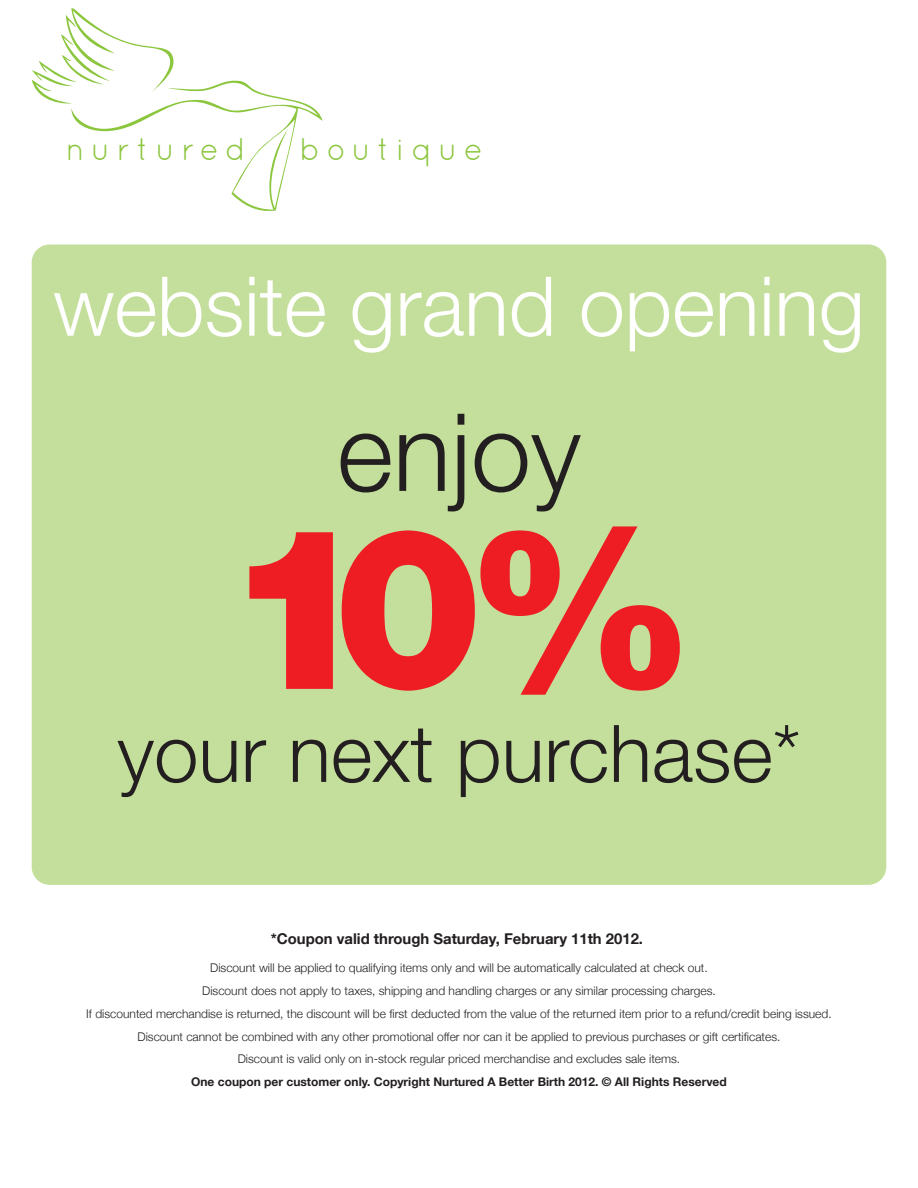
<style>
.page{position:relative;width:918px;height:1188px;background:#fff}
.page>*{position:absolute;margin:0;border:0;box-sizing:border-box;transform-origin:0 0}
.t1{font:900 225px "Helvetica Neue LT Com";color:#ee1d23}
.t2{font:300 108px "Helvetica Neue LT Com";color:#231f20}
.t3{font:300 82.5px "Helvetica Neue";color:#fff}
.t4{font:300 79.5px "Helvetica Neue LT Com";color:#231f20}
.t5{font:31.35px "Quicksand";letter-spacing:.2em;color:#8bc63e}
.t6{font:700 14.85px "Helvetica Neue LT Com";color:#231f20}
.t7{font:300 12px/22.8px "Helvetica Neue";color:#231f20;text-align:center}
.t8{font:700 12px "Helvetica Neue";color:#231f20}
</style>
<div class="page">
<div style="left:32px;top:245px;width:854px;height:640px;background:#c4df9b;border-radius:18px"></div>
<svg style="left:32px;top:8px;width:291px;height:203px"></svg>
<h3 class="t5" style="left:66px;top:131px;width:182px">nurtured</h3>
<h3 class="t5" style="left:299px;top:131px;width:185px">boutique</h3>
<h3 class="t3" style="left:53px;top:256px;width:813px">website grand opening</h3>
<h2 class="t2" style="left:337px;top:386px;width:246px">enjoy</h2>
<h1 class="t1" style="left:223px;top:473px;width:473px">10%</h1>
<h3 class="t4" style="left:117px;top:705px;width:685px">your next purchase*</h3>
<p class="t6" style="left:271px;top:929px;width:374px">*Coupon valid through Saturday, February 11th 2012.</p>
<p class="t7" style="left:86px;top:956px;width:747px">Discount will be applied to qualifying items only and will be automatically calculated at check out.<br>Discount does not apply to taxes, shipping and handling charges or any similar processing charges.<br>If discounted merchandise is returned, the discount will be first deducted from the value of the returned item prior to a refund/credit being issued.<br>Discount cannot be combined with any other promotional offer nor can it be applied to previous purchases or gift certificates.<br>Discount is valid only on in-stock regular priced merchandise and excludes sale items.</p>
<p class="t8" style="left:191px;top:1074px;width:537px">One coupon per customer only. Copyright Nurtured A Better Birth 2012. © All Rights Reserved</p>
</div>
